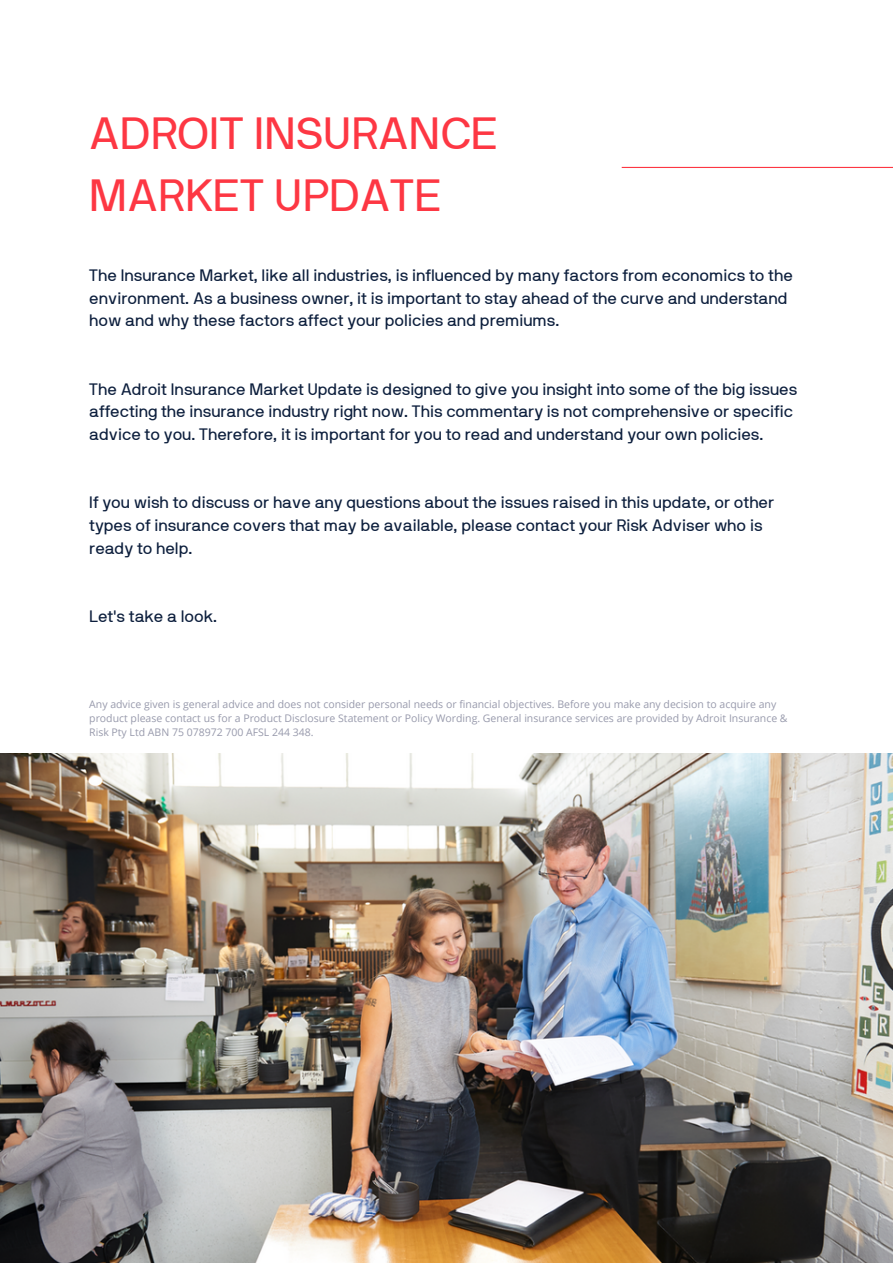
<style>
.page{position:relative;width:893px;height:1264px;background:#fff}
.page>*{position:absolute;margin:0;border:0;box-sizing:border-box;transform-origin:0 0}
.t1{font:45px/61.8px "NB International Regular Webfont";color:#fd3743}
.t2{font:16.5px/22.8px "NB International Regular Webfont";color:#0d1f3d}
.t3{font:10.5px/14px "Open Sans";color:#989aac}
</style>
<div class="page">
<hr style="left:621px;top:167px;width:271px;height:1px;background:#fd3743">
<img style="left:0;top:753px;width:892px;height:509px">
<h1 class="t1" style="left:89px;top:104px;width:410px">ADROIT INSURANCE<br>MARKET UPDATE</h1>
<p class="t2" style="left:89px;top:264px;width:705px">The Insurance Market, like all industries, is influenced by many factors from economics to the environment. As a business owner, it is important to stay ahead of the curve and understand how and why these factors affect your policies and premiums.</p>
<p class="t2" style="left:89px;top:378px;width:709px">The Adroit Insurance Market Update is designed to give you insight into some of the big issues affecting the insurance industry right now. This commentary is not comprehensive or specific advice to you. Therefore, it is important for you to read and understand your own policies.</p>
<p class="t2" style="left:89px;top:492px;width:686px">If you wish to discuss or have any questions about the issues raised in this update, or other types of insurance covers that may be available, please contact your Risk Adviser who is ready to help.</p>
<p class="t2" style="left:89px;top:605px;width:129px">Let's take a look.</p>
<p class="t3" style="left:89px;top:696px;width:699px">Any advice given is general advice and does not consider personal needs or financial objectives. Before you make any decision to acquire any product please contact us for a Product Disclosure Statement or Policy Wording. General insurance services are provided by Adroit Insurance &amp;<br>Risk Pty Ltd ABN 75 078972 700 AFSL 244 348.</p>
</div>
